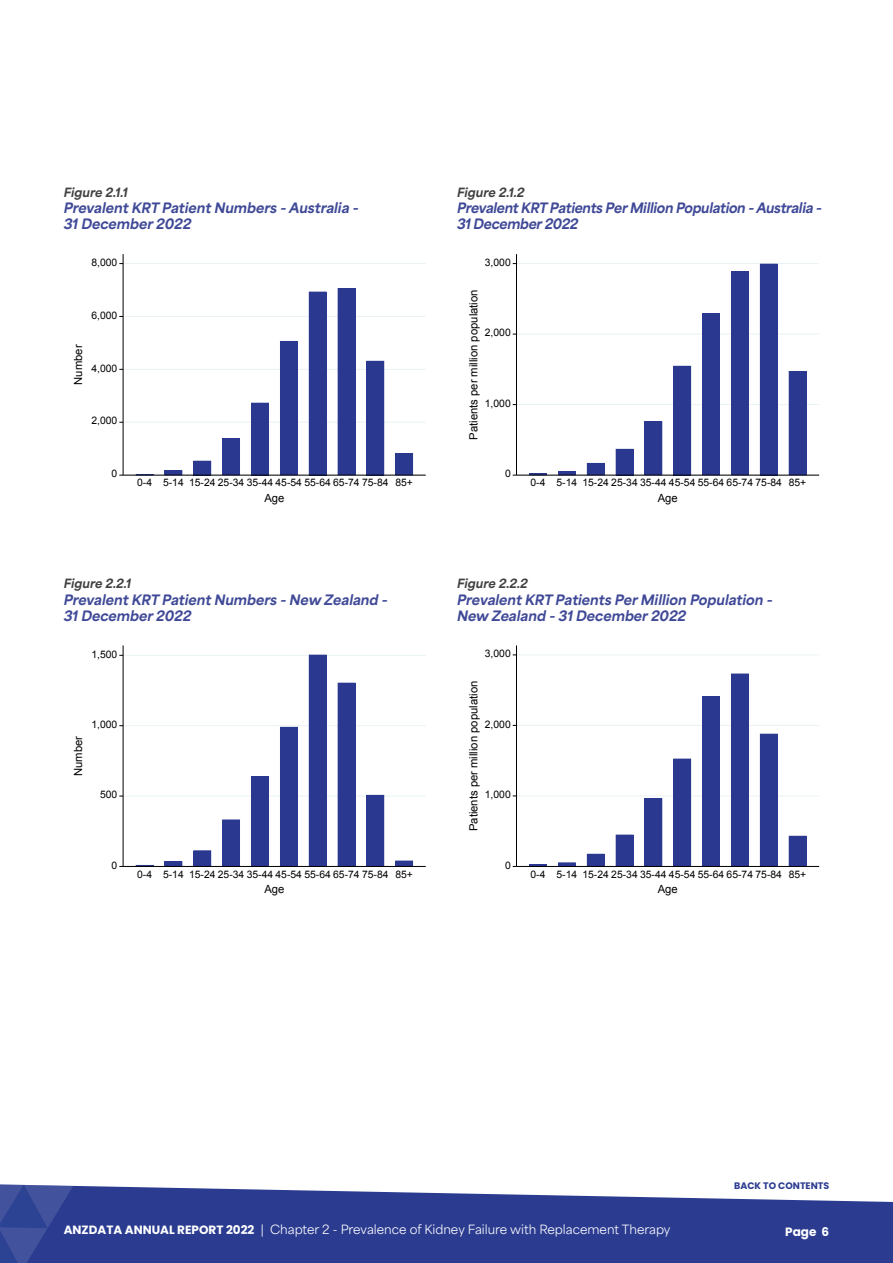
<style>
.page{position:relative;width:893px;height:1263px;background:#fff}
.page>*{position:absolute;margin:0;border:0;box-sizing:border-box;transform-origin:0 0}
.t1{font:italic 800 13.5px/16.2px "Area Normal";letter-spacing:-.005em;color:#3f4997}
.t2{font:12px "Area Normal";color:#fff}
.t3{font:italic 800 12px "Area Normal";color:#414042}
.t4{font:700 12px "Poppins";color:#fff}
.t5{font:11.25px "Arial";color:#000}
.t6{font:10.35px "Arial";color:#000}
.t7{font:700 9.45px "Poppins";color:#2b3c90}
.s1{font-family:"Poppins";font-weight:700}
</style>
<div class="page">
<svg style="left:73px;top:1185px;width:820px;height:78px;background:#43529c"></svg>
<svg style="left:0;top:1184px;width:73px;height:79px;background:#384997"></svg>
<hr style="left:123px;top:422px;width:303px;height:1px;background:#eaf2f3">
<hr style="left:123px;top:369px;width:303px;height:1px;background:#eaf2f3">
<hr style="left:123px;top:316px;width:303px;height:1px;background:#eaf2f3">
<hr style="left:123px;top:263px;width:303px;height:1px;background:#eaf2f3">
<svg style="left:136px;top:474px;width:17px;height:1px"></svg>
<div style="left:165px;top:470px;width:17px;height:5px;background:#2a388f"></div>
<div style="left:165px;top:470px;width:17px;height:5px;border:1px solid #2a388f"></div>
<div style="left:194px;top:461px;width:17px;height:14px;background:#2a388f"></div>
<div style="left:194px;top:461px;width:17px;height:14px;border:1px solid #2a388f"></div>
<div style="left:223px;top:439px;width:17px;height:36px;background:#2a388f"></div>
<div style="left:251px;top:403px;width:18px;height:72px;background:#2a388f"></div>
<div style="left:280px;top:341px;width:17px;height:134px;background:#2a388f"></div>
<div style="left:309px;top:292px;width:17px;height:183px;background:#2a388f"></div>
<div style="left:338px;top:288px;width:17px;height:187px;background:#2a388f"></div>
<div style="left:367px;top:361px;width:17px;height:114px;background:#2a388f"></div>
<div style="left:396px;top:454px;width:17px;height:21px;background:#2a388f"></div>
<div style="left:396px;top:454px;width:17px;height:21px;border:1px solid #2a388f"></div>
<hr style="left:123px;top:254px;width:1px;height:221px;background:#000">
<hr style="left:123px;top:475px;width:303px;height:1px;background:#000">
<hr style="left:123px;top:796px;width:303px;height:1px;background:#eaf2f3">
<hr style="left:123px;top:725px;width:303px;height:1px;background:#eaf2f3">
<hr style="left:123px;top:655px;width:303px;height:1px;background:#eaf2f3">
<svg style="left:136px;top:865px;width:17px;height:1px"></svg>
<div style="left:165px;top:861px;width:17px;height:5px;background:#2a388f"></div>
<div style="left:194px;top:850px;width:17px;height:16px;background:#2a388f"></div>
<div style="left:194px;top:850px;width:17px;height:16px;border:1px solid #2a388f"></div>
<div style="left:223px;top:820px;width:17px;height:46px;background:#2a388f"></div>
<div style="left:251px;top:776px;width:18px;height:90px;background:#2a388f"></div>
<div style="left:280px;top:727px;width:17px;height:139px;background:#2a388f"></div>
<div style="left:309px;top:655px;width:17px;height:211px;background:#2a388f"></div>
<div style="left:338px;top:683px;width:17px;height:183px;background:#2a388f"></div>
<div style="left:367px;top:795px;width:17px;height:71px;background:#2a388f"></div>
<div style="left:396px;top:861px;width:17px;height:5px;background:#2a388f"></div>
<hr style="left:123px;top:645px;width:1px;height:221px;background:#000">
<hr style="left:123px;top:866px;width:303px;height:1px;background:#000">
<div style="left:516px;top:254px;width:303px;height:221px;border:1px solid #fff"></div>
<hr style="left:516px;top:404px;width:303px;height:1px;background:#eaf2f3">
<hr style="left:516px;top:334px;width:303px;height:1px;background:#eaf2f3">
<hr style="left:516px;top:263px;width:303px;height:1px;background:#eaf2f3">
<svg style="left:529px;top:474px;width:18px;height:1px"></svg>
<div style="left:558px;top:471px;width:17px;height:4px;border:1px solid #2a388f"></div>
<div style="left:587px;top:463px;width:17px;height:12px;background:#2a388f"></div>
<div style="left:587px;top:463px;width:17px;height:12px;border:1px solid #2a388f"></div>
<div style="left:616px;top:449px;width:17px;height:26px;background:#2a388f"></div>
<div style="left:616px;top:449px;width:17px;height:26px;border:1px solid #2a388f"></div>
<div style="left:645px;top:422px;width:17px;height:53px;background:#2a388f"></div>
<div style="left:674px;top:366px;width:17px;height:109px;background:#2a388f"></div>
<div style="left:702px;top:314px;width:18px;height:161px;background:#2a388f"></div>
<div style="left:731px;top:272px;width:17px;height:203px;background:#2a388f"></div>
<div style="left:760px;top:264px;width:17px;height:211px;background:#2a388f"></div>
<div style="left:789px;top:371px;width:17px;height:104px;background:#2a388f"></div>
<hr style="left:516px;top:254px;width:1px;height:221px;background:#000">
<hr style="left:516px;top:475px;width:303px;height:1px;background:#000">
<hr style="left:516px;top:795px;width:303px;height:1px;background:#eaf2f3">
<hr style="left:516px;top:725px;width:303px;height:1px;background:#eaf2f3">
<hr style="left:516px;top:654px;width:303px;height:1px;background:#eaf2f3">
<svg style="left:529px;top:864px;width:18px;height:2px"></svg>
<div style="left:558px;top:862px;width:17px;height:4px;border:1px solid #2a388f"></div>
<div style="left:587px;top:854px;width:17px;height:12px;background:#2a388f"></div>
<div style="left:616px;top:835px;width:17px;height:31px;background:#2a388f"></div>
<div style="left:645px;top:798px;width:17px;height:68px;background:#2a388f"></div>
<div style="left:674px;top:759px;width:17px;height:107px;background:#2a388f"></div>
<div style="left:702px;top:696px;width:18px;height:170px;background:#2a388f"></div>
<div style="left:731px;top:674px;width:17px;height:192px;background:#2a388f"></div>
<div style="left:760px;top:734px;width:17px;height:132px;background:#2a388f"></div>
<div style="left:789px;top:836px;width:17px;height:30px;background:#2a388f"></div>
<hr style="left:516px;top:645px;width:1px;height:221px;background:#000">
<hr style="left:516px;top:866px;width:303px;height:1px;background:#000">
<p class="t3" style="left:64px;top:181px;width:65px">Figure 2.1.1</p>
<h1 class="t1" style="left:64px;top:199px;width:297px">Prevalent KRT Patient Numbers - Australia -<br>31 December 2022</h1>
<p class="t6" style="left:91px;top:255px;width:27px">8,000</p>
<p class="t6" style="left:91px;top:308px;width:27px">6,000</p>
<p class="t5" style="left:71px;top:385px;width:42px;rotate:-90deg">Number</p>
<p class="t6" style="left:91px;top:361px;width:27px">4,000</p>
<p class="t6" style="left:91px;top:414px;width:27px">2,000</p>
<p class="t6" style="left:112px;top:467px;width:7px">0</p>
<p class="t6" style="left:137px;top:476px;width:277px">0-4 5-14 15-24 25-34 35-44 45-54 55-64 65-74 75-84 85+</p>
<p class="t5" style="left:264px;top:490px;width:22px">Age</p>
<p class="t3" style="left:64px;top:573px;width:69px">Figure 2.2.1</p>
<h1 class="t1" style="left:64px;top:590px;width:325px">Prevalent KRT Patient Numbers - New Zealand -<br>31 December 2022</h1>
<p class="t6" style="left:91px;top:647px;width:27px">1,500</p>
<p class="t5" style="left:71px;top:776px;width:42px;rotate:-90deg">Number</p>
<p class="t6" style="left:91px;top:717px;width:27px">1,000</p>
<p class="t6" style="left:100px;top:788px;width:19px">500</p>
<p class="t6" style="left:112px;top:858px;width:7px">0</p>
<p class="t6" style="left:137px;top:867px;width:277px">0-4 5-14 15-24 25-34 35-44 45-54 55-64 65-74 75-84 85+</p>
<p class="t5" style="left:264px;top:882px;width:22px">Age</p>
<p class="t3" style="left:457px;top:181px;width:69px">Figure 2.1.2</p>
<h1 class="t1" style="left:457px;top:199px;width:366px">Prevalent KRT Patients Per Million Population - Australia -<br>31 December 2022</h1>
<p class="t6" style="left:485px;top:255px;width:27px">3,000</p>
<p class="t5" style="left:466px;top:440px;width:152px;rotate:-90deg">Patients per million population</p>
<p class="t6" style="left:485px;top:326px;width:27px">2,000</p>
<p class="t6" style="left:485px;top:396px;width:27px">1,000</p>
<p class="t6" style="left:505px;top:467px;width:7px">0</p>
<p class="t6" style="left:531px;top:476px;width:277px">0-4 5-14 15-24 25-34 35-44 45-54 55-64 65-74 75-84 85+</p>
<p class="t5" style="left:658px;top:490px;width:22px">Age</p>
<p class="t3" style="left:457px;top:573px;width:72px">Figure 2.2.2</p>
<h1 class="t1" style="left:457px;top:590px;width:317px">Prevalent KRT Patients Per Million Population -<br>New Zealand - 31 December 2022</h1>
<p class="t6" style="left:485px;top:647px;width:27px">3,000</p>
<p class="t5" style="left:466px;top:831px;width:152px;rotate:-90deg">Patients per million population</p>
<p class="t6" style="left:485px;top:717px;width:27px">2,000</p>
<p class="t6" style="left:485px;top:788px;width:27px">1,000</p>
<p class="t6" style="left:505px;top:858px;width:7px">0</p>
<p class="t6" style="left:531px;top:867px;width:277px">0-4 5-14 15-24 25-34 35-44 45-54 55-64 65-74 75-84 85+</p>
<p class="t5" style="left:658px;top:882px;width:22px">Age</p>
<p class="t7" style="left:734px;top:1180px;width:96px">BACK TO CONTENTS</p>
<p class="t2" style="left:64px;top:1219px;width:608px"><span class="s1">ANZDATA ANNUAL REPORT 2022</span> | Chapter 2 - Prevalence of Kidney Failure with Replacement Therapy</p>
<p class="t4" style="left:785px;top:1225px;width:45px">Page 6</p>
</div>
